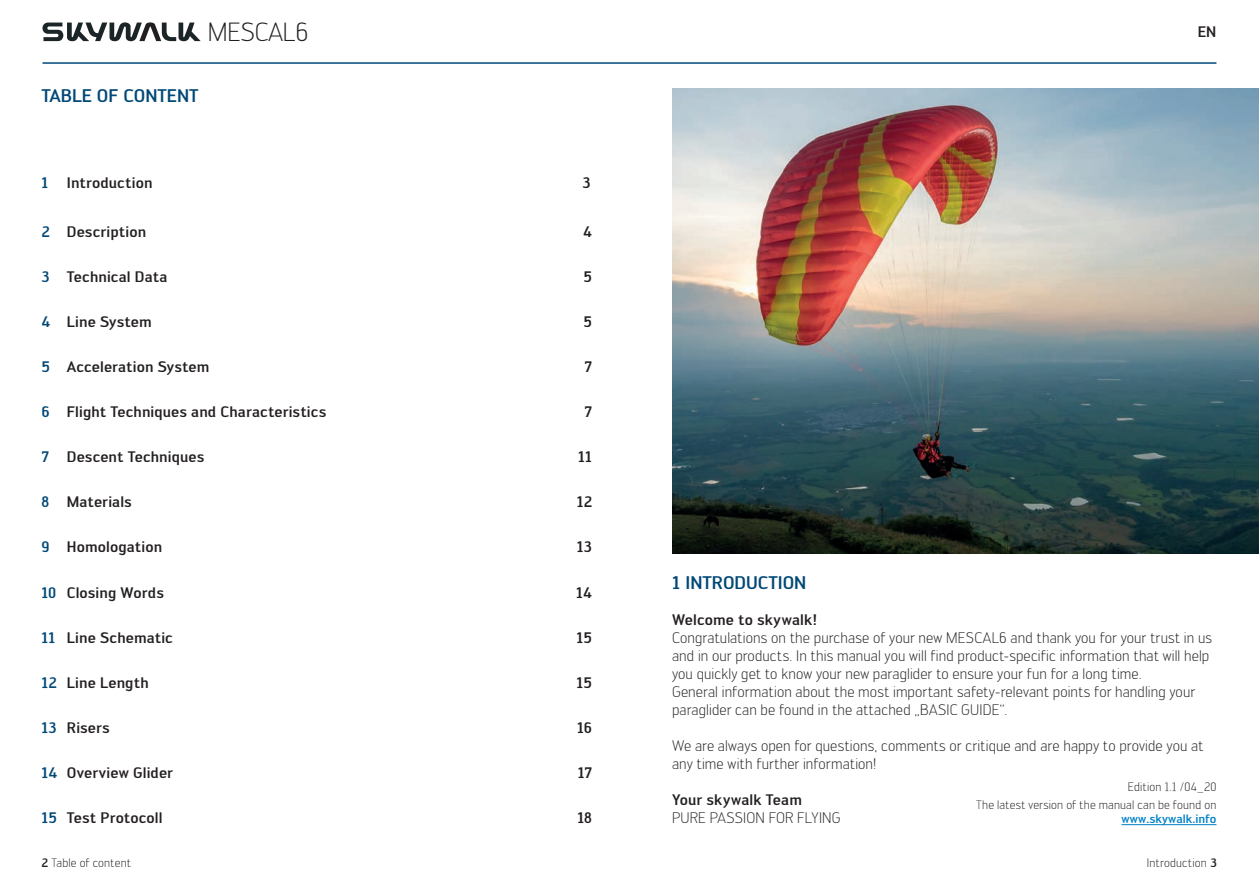
<style>
.page{position:relative;width:1259px;height:893px;background:#fff}
.page>*{position:absolute;margin:0;border:0;box-sizing:border-box;transform-origin:0 0}
.t1{font:300 25.8px "Engel";color:#231f20}
.t2{font:500 18px "Engel";color:#004876}
.t3{font:300 15px/18px "Engel";letter-spacing:.005em;color:#231f20}
.t4{font:500 15px "Engel";letter-spacing:.005em;color:#231f20}
.t5{font:300 12px/18px "Engel";letter-spacing:.015em;color:#231f20;text-align:right}
.t6{font:500 12px "Engel";color:#0080c6}
.s1{color:#004876}
.s2{font-weight:500}
</style>
<div class="page">
<hr style="left:43px;top:62px;width:586px;height:2px;background:#004977">
<hr style="left:629px;top:62px;width:587px;height:2px;background:#004977">
<svg style="left:43px;top:22px;width:158px;height:19px"></svg>
<hr style="left:1121px;top:824px;width:95px;height:1px;background:#0080c6">
<img style="left:672px;top:89px;width:587px;height:464px">
<h1 class="t1" style="left:208px;top:22px;width:102px">MESCAL6</h1>
<p class="t2" style="left:41px;top:90px;width:159px">TABLE OF CONTENT</p>
<p class="t4" style="left:41px;top:177px;width:113px"><span class="s1">1</span> Introduction</p>
<p class="t4" style="left:582px;top:177px;width:10px">3</p>
<p class="t4" style="left:41px;top:227px;width:106px"><span class="s1">2</span> Description</p>
<p class="t4" style="left:583px;top:227px;width:10px">4</p>
<p class="t4" style="left:41px;top:272px;width:128px"><span class="s1">3</span> Technical Data</p>
<p class="t4" style="left:583px;top:272px;width:10px">5</p>
<p class="t4" style="left:41px;top:317px;width:112px"><span class="s1">4</span> Line System</p>
<p class="t4" style="left:583px;top:317px;width:10px">5</p>
<p class="t4" style="left:41px;top:362px;width:169px"><span class="s1">5</span> Acceleration System</p>
<p class="t4" style="left:584px;top:362px;width:9px">7</p>
<p class="t4" style="left:41px;top:407px;width:286px"><span class="s1">6</span> Flight Techniques and Characteristics</p>
<p class="t4" style="left:584px;top:407px;width:9px">7</p>
<p class="t4" style="left:41px;top:452px;width:164px"><span class="s1">7</span> Descent Techniques</p>
<p class="t4" style="left:578px;top:452px;width:15px">11</p>
<p class="t4" style="left:41px;top:497px;width:92px"><span class="s1">8</span> Materials</p>
<p class="t4" style="left:576px;top:497px;width:17px">12</p>
<p class="t4" style="left:41px;top:542px;width:122px"><span class="s1">9</span> Homologation</p>
<p class="t4" style="left:577px;top:542px;width:17px">13</p>
<p class="t4" style="left:41px;top:587px;width:124px"><span class="s1">10</span> Closing Words</p>
<p class="t4" style="left:576px;top:587px;width:17px">14</p>
<p class="t4" style="left:41px;top:632px;width:133px"><span class="s1">11</span> Line Schematic</p>
<p class="t4" style="left:576px;top:632px;width:17px">15</p>
<p class="t4" style="left:41px;top:677px;width:109px"><span class="s1">12</span> Line Length</p>
<p class="t4" style="left:576px;top:677px;width:17px">15</p>
<p class="t4" style="left:41px;top:722px;width:70px"><span class="s1">13</span> Risers</p>
<p class="t4" style="left:577px;top:722px;width:16px">16</p>
<p class="t4" style="left:41px;top:767px;width:133px"><span class="s1">14</span> Overview Glider</p>
<p class="t4" style="left:578px;top:767px;width:16px">17</p>
<p class="t4" style="left:41px;top:812px;width:123px"><span class="s1">15</span> Test Protocoll</p>
<p class="t4" style="left:577px;top:812px;width:16px">18</p>
<p class="t4" style="left:1197px;top:26px;width:20px">EN</p>
<p class="t2" style="left:672px;top:576px;width:136px">1 INTRODUCTION</p>
<p class="t4" style="left:672px;top:614px;width:147px">Welcome to skywalk!</p>
<p class="t3" style="left:672px;top:630px;width:541px">Congratulations on the purchase of your new MESCAL6 and thank you for your trust in us and in our products. In this manual you will find product-specific information that will help you quickly get to know your new paraglider to ensure your fun for a long time.<br>General information about the most important safety-relevant points for handling your paraglider can be found in the attached „BASIC GUIDE“.</p>
<p class="t3" style="left:672px;top:738px;width:533px">We are always open for questions, comments or critique and are happy to provide you at any time with further information!</p>
<p class="t4" style="left:672px;top:794px;width:131px">Your skywalk Team</p>
<p class="t3" style="left:672px;top:810px;width:170px">PURE PASSION FOR FLYING</p>
<p class="t5" style="left:976px;top:779px;width:242px">Edition 1.1 /04_20<br>The latest version of the manual can be found on</p>
<p class="t6" style="left:1121px;top:815px;width:96px">www.skywalk.info</p>
<p class="t5" style="left:41px;top:855px;width:91px"><span class="s2">2</span> Table of content</p>
<p class="t5" style="left:1147px;top:855px;width:71px">Introduction <span class="s2">3</span></p>
</div>
